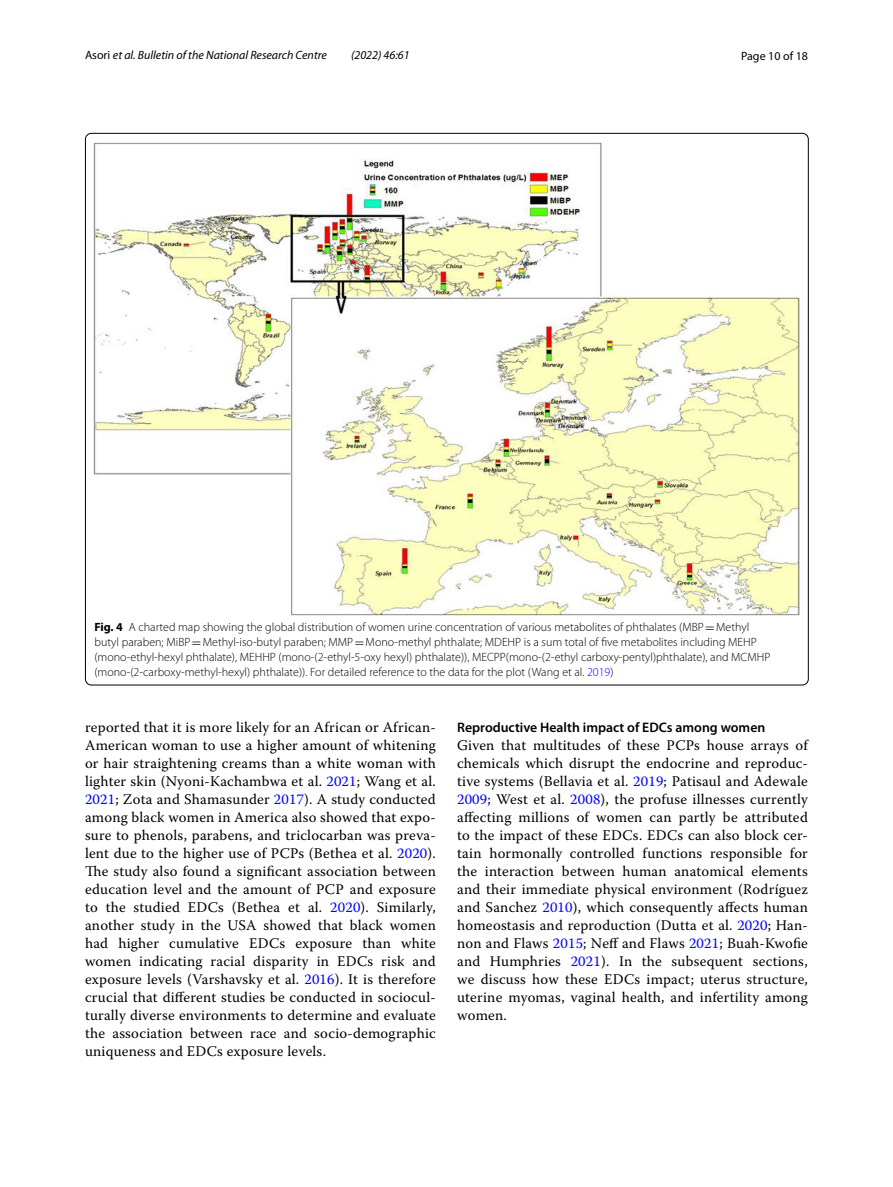
<style>
.page{position:relative;width:893px;height:1187px;background:#fff}
.page>*{position:absolute;margin:0;border:0;box-sizing:border-box;transform-origin:0 0}
.t1{font:14.7px/18px "Warnock Pro";letter-spacing:.015em;color:#000;text-align:justify}
.t2{font:600 13.8px "Myriad Pro";color:#000}
.t3{font:300 12px/15px "Myriad Pro";color:#000}
.t4{font:italic 12px "Myriad Pro";color:#000}
.t5{font:12px "Myriad Pro";color:#000}
.s1{font-style:normal}
.s2{font-weight:700}
.s3{font-family:"MTSY";font-weight:400}
.s4{color:#00f}
</style>
<div class="page">
<img style="left:94px;top:142px;width:706px;height:473px">
<p class="t4" style="left:85px;top:48px;width:243px"><span class="s1">Asori</span> et al. Bulletin of the National Research Centre</p>
<p class="t4" style="left:351px;top:48px;width:60px">(2022) 46:61</p>
<p class="t5" style="left:741px;top:48px;width:68px">Page 10 of 18</p>
<p class="t3" style="left:94px;top:619px;width:677px"><span class="s2">Fig. 4</span> A charted map showing the global distribution of women urine concentration of various metabolites of phthalates (MBP<span class="s3">=</span>Methyl butyl paraben; MiBP<span class="s3">=</span>Methyl-iso-butyl paraben; MMP<span class="s3">=</span>Mono-methyl phthalate; MDEHP is a sum total of five metabolites including MEHP (mono-ethyl-hexyl phthalate), MEHHP (mono-(2-ethyl-5-oxy hexyl) phthalate)), MECPP(mono-(2-ethyl carboxy-pentyl)phthalate), and MCMHP (mono-(2-carboxy-methyl-hexyl) phthalate)). For detailed reference to the data for the plot (Wang et al. <span class="s4">2019</span>)</p>
<p class="t1" style="left:85px;top:718px;width:352px">reported that it is more likely for an African or African-American woman to use a higher amount of whitening or hair straightening creams than a white woman with lighter skin (Nyoni-Kachambwa et al. <span class="s4">2021</span>; Wang et al.<br><span class="s4">2021</span>; Zota and Shamasunder <span class="s4">2017</span>). A study conducted among black women in America also showed that expo&shy;sure to phenols, parabens, and triclocarban was preva&shy;lent due to the higher use of PCPs (Bethea et al. <span class="s4">2020</span>).<br>The study also found a significant association between education level and the amount of PCP and exposure to the studied EDCs (Bethea et al. <span class="s4">2020</span>). Similarly, another study in the USA showed that black women had higher cumulative EDCs exposure than white women indicating racial disparity in EDCs risk and exposure levels (Varshavsky et al. <span class="s4">2016</span>). It is therefore crucial that different studies be conducted in sociocul&shy;turally diverse environments to determine and evaluate the association between race and socio-demographic uniqueness and EDCs exposure levels.</p>
<p class="t2" style="left:457px;top:718px;width:310px">Reproductive Health impact of EDCs among women</p>
<p class="t1" style="left:457px;top:735px;width:352px">Given that multitudes of these PCPs house arrays of chemicals which disrupt the endocrine and reproduc&shy;tive systems (Bellavia et al. <span class="s4">2019</span>; Patisaul and Adewale <span class="s4">2009</span>; West et al. <span class="s4">2008</span>), the profuse illnesses currently affecting millions of women can partly be attributed to the impact of these EDCs. EDCs can also block cer&shy;tain hormonally controlled functions responsible for the interaction between human anatomical elements and their immediate physical environment (Rodríguez and Sanchez <span class="s4">2010</span>), which consequently affects human homeostasis and reproduction (Dutta et al. <span class="s4">2020</span>; Han&shy;non and Flaws <span class="s4">2015</span>; Neff and Flaws <span class="s4">2021</span>; Buah-Kwofie and Humphries <span class="s4">2021</span>). In the subsequent sections, we discuss how these EDCs impact; uterus structure, uterine myomas, vaginal health, and infertility among women.</p>
</div>
